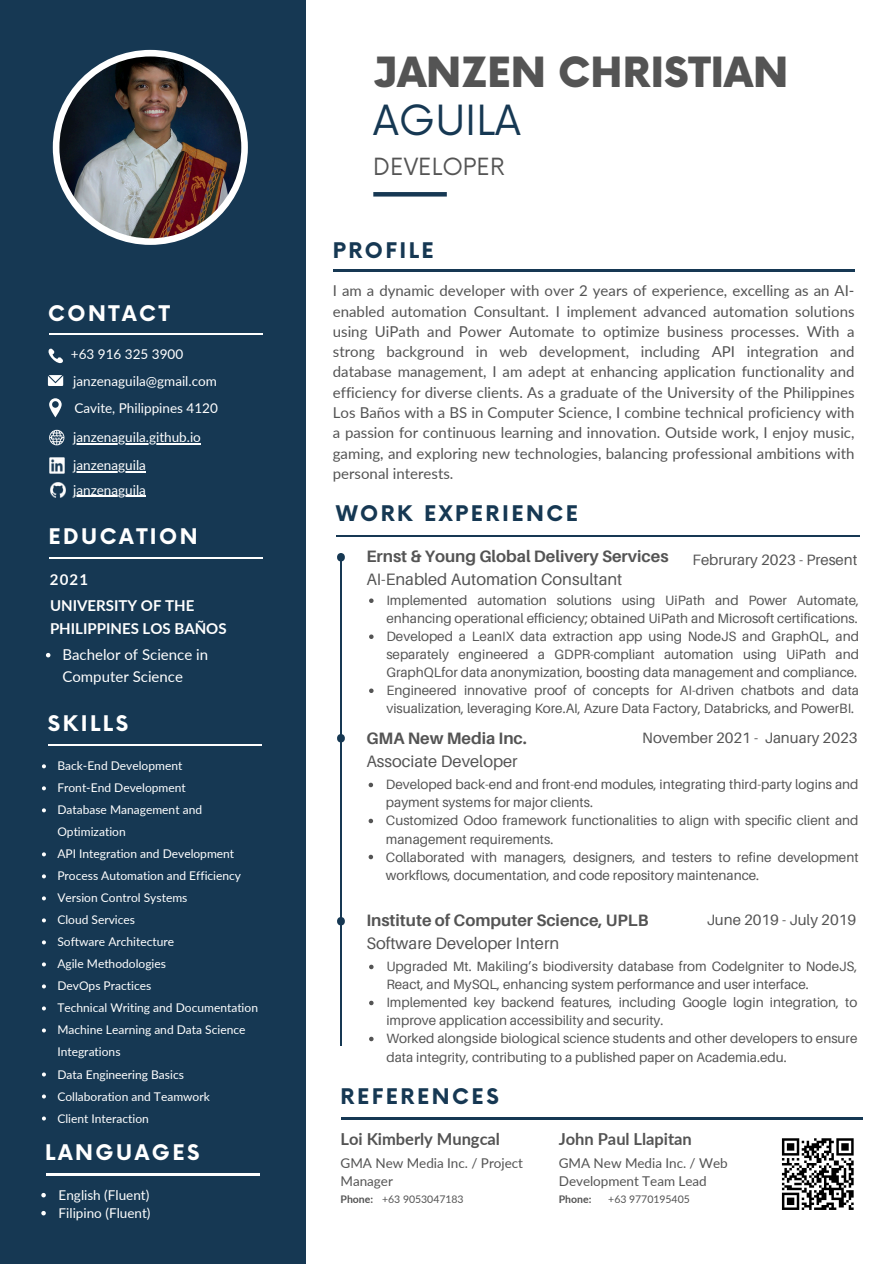
<style>
.page{position:relative;width:894px;height:1264px;background:#fff}
.page>*{position:absolute;margin:0;border:0;box-sizing:border-box;transform-origin:0 0}
.t1{font:900 40.5px "Now";color:#545454}
.t2{font:40.5px "Now";color:#163853}
.t3{font:23.1px "Now";color:#545454}
.t4{font:700 21px "Now";letter-spacing:.12em;color:#fff}
.t5{font:700 21px "Now";letter-spacing:.12em;color:#163853}
.t6{font:700 16.5px "Aileron";color:#545454}
.t7{font:16.5px "Aileron";color:#545454}
.t8{font:700 16.5px "Lato";color:#545454}
.t9{font:15px/20.2px "Lato";color:#545454;text-align:justify}
.t10{font:15px "Aileron";color:#545454}
.t11{font:700 15px/22.5px "Lato";color:#fff}
.t12{font:15px/22.5px "Lato";color:#fff}
.t13{font:13.5px/18px "Aileron";color:#545454}
.t14{font:13.5px "Lato";color:#fff}
.t15{font:13.5px/18px "Lato";letter-spacing:-.005em;color:#545454}
.t16{font:12px/22px "Lato";color:#fff}
.t17{font:10.5px "Lato";letter-spacing:-.005em;color:#545454}
.t18{font:700 10.5px "Lato";color:#545454}
</style>
<div class="page">
<div style="left:0;top:0;width:305px;height:1263px;background:#163853"></div>
<hr style="left:373px;top:192px;width:73px;height:4px;background:#163853">
<div style="left:53px;top:50px;width:195px;height:195px;background:#fff;border-radius:50%"></div>
<img style="left:59px;top:56px;width:182px;height:182px;border-radius:50%">
<svg style="left:48px;top:348px;width:15px;height:16px"></svg>
<svg style="left:48px;top:375px;width:15px;height:11px"></svg>
<svg style="left:49px;top:398px;width:12px;height:19px"></svg>
<hr style="left:49px;top:333px;width:214px;height:1px;background:#fff">
<svg style="left:49px;top:430px;width:15px;height:15px"></svg>
<hr style="left:49px;top:557px;width:214px;height:1px;background:#fff">
<hr style="left:49px;top:744px;width:213px;height:1px;background:#fff">
<hr style="left:46px;top:1173px;width:213px;height:2px;background:#fff">
<hr style="left:336px;top:535px;width:522px;height:1px;background:#163853">
<hr style="left:341px;top:1117px;width:521px;height:2px;background:#163853">
<hr style="left:333px;top:270px;width:521px;height:1px;background:#163853">
<svg style="left:337px;top:553px;width:8px;height:8px"></svg>
<hr style="left:340px;top:557px;width:1px;height:488px;background:#163853">
<svg style="left:337px;top:734px;width:8px;height:8px"></svg>
<svg style="left:337px;top:917px;width:8px;height:8px"></svg>
<img style="left:49px;top:457px;width:16px;height:16px">
<img style="left:50px;top:482px;width:16px;height:16px">
<svg style="left:781px;top:1138px;width:73px;height:72px"></svg>
<hr style="left:73px;top:443px;width:128px;height:1px;background:#fff">
<svg style="left:42px;top:764px;width:4px;height:4px"></svg>
<svg style="left:42px;top:786px;width:4px;height:4px"></svg>
<svg style="left:42px;top:808px;width:4px;height:4px"></svg>
<svg style="left:42px;top:852px;width:4px;height:4px"></svg>
<svg style="left:42px;top:874px;width:4px;height:4px"></svg>
<svg style="left:42px;top:896px;width:4px;height:4px"></svg>
<svg style="left:42px;top:918px;width:4px;height:4px"></svg>
<svg style="left:42px;top:940px;width:4px;height:4px"></svg>
<svg style="left:42px;top:962px;width:4px;height:4px"></svg>
<svg style="left:42px;top:984px;width:4px;height:4px"></svg>
<svg style="left:42px;top:1006px;width:4px;height:4px"></svg>
<svg style="left:42px;top:1028px;width:4px;height:4px"></svg>
<svg style="left:42px;top:1072px;width:4px;height:4px"></svg>
<svg style="left:42px;top:1094px;width:4px;height:4px"></svg>
<svg style="left:42px;top:1116px;width:4px;height:4px"></svg>
<svg style="left:46px;top:653px;width:4px;height:4px"></svg>
<svg style="left:41px;top:1192px;width:5px;height:5px"></svg>
<svg style="left:41px;top:1210px;width:5px;height:5px"></svg>
<svg style="left:369px;top:598px;width:4px;height:5px"></svg>
<svg style="left:369px;top:634px;width:4px;height:5px"></svg>
<svg style="left:369px;top:688px;width:4px;height:5px"></svg>
<svg style="left:368px;top:782px;width:5px;height:5px"></svg>
<svg style="left:368px;top:818px;width:5px;height:5px"></svg>
<svg style="left:368px;top:854px;width:5px;height:5px"></svg>
<svg style="left:369px;top:964px;width:4px;height:5px"></svg>
<svg style="left:369px;top:1000px;width:4px;height:5px"></svg>
<svg style="left:369px;top:1036px;width:4px;height:5px"></svg>
<hr style="left:73px;top:471px;width:73px;height:1px;background:#fff">
<hr style="left:73px;top:496px;width:73px;height:1px;background:#fff">
<p class="t4" style="left:48px;top:302px;width:123px">CONTACT</p>
<p class="t14" style="left:71px;top:346px;width:114px">+63 916 325 3900</p>
<p class="t14" style="left:73px;top:372px;width:145px">janzenaguila@gmail.com</p>
<p class="t14" style="left:74px;top:399px;width:145px">Cavite, Philippines 4120</p>
<p class="t14" style="left:73px;top:428px;width:129px">janzenaguila.github.io</p>
<p class="t14" style="left:73px;top:456px;width:74px">janzenaguila</p>
<p class="t14" style="left:73px;top:481px;width:74px">janzenaguila</p>
<h3 class="t4" style="left:48px;top:524px;width:151px">EDUCATION</h3>
<p class="t11" style="left:50px;top:568px;width:40px">2021</p>
<p class="t11" style="left:50px;top:594px;width:178px">UNIVERSITY OF THE<br>PHILIPPINES LOS BAÑOS</p>
<p class="t12" style="left:62px;top:642px;width:147px">Bachelor of Science in<br>Computer Science</p>
<p class="t4" style="left:48px;top:711px;width:82px">SKILLS</p>
<p class="t16" style="left:57px;top:754px;width:126px">Back-End Development</p>
<h3 class="t16" style="left:57px;top:776px;width:130px">Front-End Development</h3>
<h6 class="t16" style="left:57px;top:798px;width:146px">Database Management and<br>Optimization</h6>
<p class="t16" style="left:57px;top:842px;width:178px">API Integration and Development</p>
<p class="t16" style="left:57px;top:864px;width:185px">Process Automation and Efficiency</p>
<h3 class="t16" style="left:57px;top:886px;width:131px">Version Control Systems</h3>
<p class="t16" style="left:57px;top:908px;width:79px">Cloud Services</p>
<p class="t16" style="left:57px;top:930px;width:118px">Software Architecture</p>
<p class="t16" style="left:57px;top:952px;width:110px">Agile Methodologies</p>
<p class="t16" style="left:57px;top:974px;width:95px">DevOps Practices</p>
<p class="t16" style="left:57px;top:996px;width:202px">Technical Writing and Documentation</p>
<p class="t16" style="left:57px;top:1018px;width:190px">Machine Learning and Data Science<br>Integrations</p>
<p class="t16" style="left:57px;top:1062px;width:128px">Data Engineering Basics</p>
<p class="t16" style="left:57px;top:1084px;width:154px">Collaboration and Teamwork</p>
<p class="t16" style="left:57px;top:1106px;width:93px">Client Interaction</p>
<p class="t4" style="left:45px;top:1141px;width:156px">LANGUAGES</p>
<p class="t14" style="left:59px;top:1186px;width:92px">English (Fluent)</p>
<p class="t14" style="left:59px;top:1204px;width:93px">Filipino (Fluent)</p>
<p class="t1" style="left:373px;top:50px;width:416px">JANZEN CHRISTIAN</p>
<p class="t2" style="left:373px;top:98px;width:149px">AGUILA</p>
<p class="t3" style="left:373px;top:154px;width:133px">DEVELOPER</p>
<p class="t5" style="left:333px;top:239px;width:102px">PROFILE</p>
<h1 class="t9" style="left:333px;top:280px;width:523px">I am a dynamic developer with over 2 years of experience, excelling as an AI&shy;enabled automation Consultant. I implement advanced automation solutions using UiPath and Power Automate to optimize business processes. With a strong background in web development, including API integration and database management, I am adept at enhancing application functionality and efficiency for diverse clients. As a graduate of the University of the Philippines Los Baños with a BS in Computer Science, I combine technical proficiency with a passion for continuous learning and innovation. Outside work, I enjoy music, gaming, and exploring new technologies, balancing professional ambitions with personal interests.</h1>
<h3 class="t5" style="left:336px;top:502px;width:243px">WORK EXPERIENCE</h3>
<p class="t6" style="left:366px;top:545px;width:304px">Ernst &amp; Young Global Delivery Services</p>
<p class="t10" style="left:692px;top:550px;width:166px">Februrary 2023 - Present</p>
<p class="t7" style="left:366px;top:568px;width:257px">AI-Enabled Automation Consultant</p>
<h6 class="t13" style="left:386px;top:591px;width:474px">Implemented automation solutions using UiPath and Power Automate, enhancing operational efficiency; obtained UiPath and Microsoft certifications.</h6>
<p class="t13" style="left:386px;top:627px;width:474px;text-align:justify">Developed a LeanIX data extraction app using NodeJS and GraphQL, and separately engineered a GDPR-compliant automation using UiPath and GraphQLfor data anonymization, boosting data management and compliance.</p>
<p class="t13" style="left:386px;top:681px;width:474px">Engineered innovative proof of concepts for AI-driven chatbots and data visualization, leveraging Kore.AI, Azure Data Factory, Databricks, and PowerBI.</p>
<p class="t6" style="left:366px;top:727px;width:162px">GMA New Media Inc.</p>
<h6 class="t10" style="left:642px;top:728px;width:217px">November 2021 - January 2023</h6>
<p class="t7" style="left:366px;top:750px;width:153px">Associate Developer</p>
<p class="t13" style="left:386px;top:775px;width:474px">Developed back-end and front-end modules, integrating third-party logins and payment systems for major clients.</p>
<p class="t13" style="left:386px;top:811px;width:474px">Customized Odoo framework functionalities to align with specific client and management requirements.</p>
<p class="t13" style="left:386px;top:847px;width:474px">Collaborated with managers, designers, and testers to refine development workflows, documentation, and code repository maintenance.</p>
<p class="t6" style="left:366px;top:909px;width:283px">Institute of Computer Science, UPLB</p>
<p class="t10" style="left:706px;top:910px;width:151px">June 2019 - July 2019</p>
<p class="t7" style="left:366px;top:932px;width:194px">Software Developer Intern</p>
<h3 class="t13" style="left:386px;top:957px;width:472px">Upgraded Mt. Makiling’s biodiversity database from CodeIgniter to NodeJS,<br>React, and MySQL, enhancing system performance and user interface.</h3>
<h6 class="t13" style="left:386px;top:993px;width:472px">Implemented key backend features, including Google login integration, to improve application accessibility and security.</h6>
<p class="t13" style="left:386px;top:1029px;width:472px">Worked alongside biological science students and other developers to ensure data integrity, contributing to a published paper on Academia.edu.</p>
<p class="t5" style="left:340px;top:1085px;width:160px">REFERENCES</p>
<h6 class="t8" style="left:340px;top:1128px;width:161px">Loi Kimberly Mungcal</h6>
<h4 class="t8" style="left:558px;top:1128px;width:134px">John Paul Llapitan</h4>
<p class="t15" style="left:340px;top:1153px;width:184px">GMA New Media Inc. / Project<br>Manager</p>
<p class="t15" style="left:558px;top:1153px;width:170px">GMA New Media Inc. / Web<br>Development Team Lead</p>
<p class="t18" style="left:340px;top:1192px;width:34px">Phone:</p>
<h3 class="t17" style="left:382px;top:1192px;width:83px">+63 9053047183</h3>
<h3 class="t18" style="left:558px;top:1192px;width:34px">Phone:</h3>
<h2 class="t17" style="left:608px;top:1192px;width:83px">+63 9770195405</h2>
</div>
